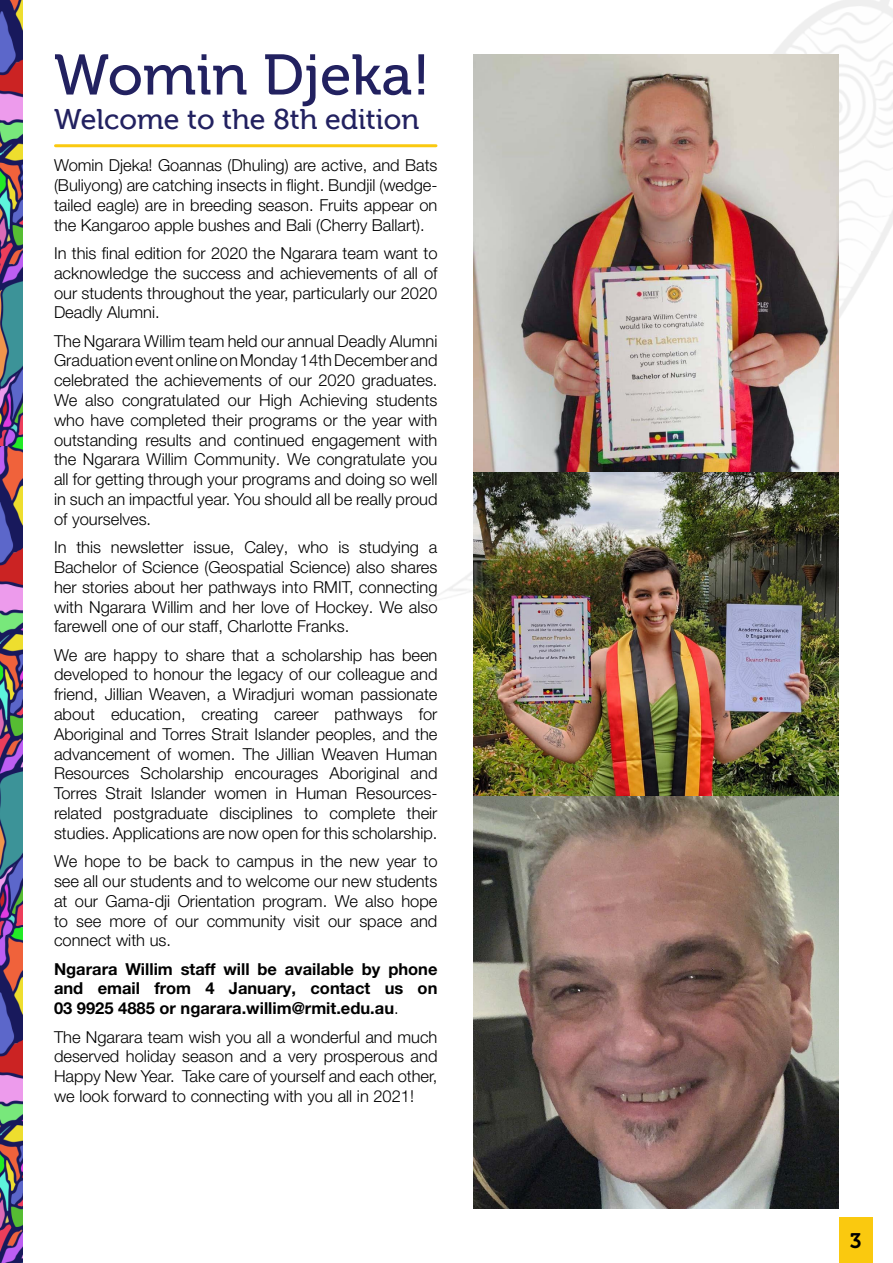
<style>
.page{position:relative;width:893px;height:1263px;background:#fff}
.page>*{position:absolute;margin:0;border:0;box-sizing:border-box;transform-origin:0 0}
.t1{font:57px "Museo 500";color:#222160}
.t2{font:28.5px "Museo 500";color:#222160}
.t3{font:21px "Museo 700";color:#000}
.t4{font:300 16.5px/19.8px "Helvetica Neue LT Pro";color:#000;text-align:justify}
.t5{font:700 16.5px/19.8px "Helvetica Neue LT Pro";color:#000;text-align:justify}
.s1{font-weight:300}
</style>
<div class="page">
<img style="left:380px;top:0;width:513px;height:602px">
<hr style="left:56px;top:144px;width:380px;height:3px;background:#fac90f">
<img style="left:473px;top:795px;width:366px;height:414px">
<img style="left:473px;top:54px;width:366px;height:741px">
<img style="left:0;top:446px;width:23px;height:817px">
<img style="left:0;top:0;width:23px;height:446px">
<div style="left:839px;top:1218px;width:33px;height:45px;background:#fac90f"></div>
<h1 class="t1" style="left:54px;top:44px;width:378px">Womin Djeka!</h1>
<h2 class="t2" style="left:54px;top:103px;width:367px">Welcome to the 8th edition</h2>
<p class="t4" style="left:54px;top:155px;width:385px">Womin Djeka! Goannas (Dhuling) are active, and Bats (Buliyong) are catching insects in flight. Bundjil (wedge&shy;tailed eagle) are in breeding season. Fruits appear on the Kangaroo apple bushes and Bali (Cherry Ballart).</p>
<p class="t4" style="left:54px;top:243px;width:385px">In this final edition for 2020 the Ngarara team want to acknowledge the success and achievements of all of our students throughout the year, particularly our 2020<br>Deadly Alumni.</p>
<p class="t4" style="left:54px;top:330px;width:385px">The Ngarara Willim team held our annual Deadly Alumni Graduation event online on Monday 14th December and celebrated the achievements of our 2020 graduates.<br>We also congratulated our High Achieving students who have completed their programs or the year with outstanding results and continued engagement with the Ngarara Willim Community. We congratulate you all for getting through your programs and doing so well in such an impactful year. You should all be really proud of yourselves.</p>
<p class="t4" style="left:54px;top:537px;width:385px">In this newsletter issue, Caley, who is studying a Bachelor of Science (Geospatial Science) also shares her stories about her pathways into RMIT, connecting with Ngarara Willim and her love of Hockey. We also farewell one of our staff, Charlotte Franks.</p>
<p class="t4" style="left:54px;top:644px;width:385px">We are happy to share that a scholarship has been developed to honour the legacy of our colleague and friend, Jillian Weaven, a Wiradjuri woman passionate about education, creating career pathways for Aboriginal and Torres Strait Islander peoples, and the advancement of women. The Jillian Weaven Human Resources Scholarship encourages Aboriginal and Torres Strait Islander women in Human Resources&shy;related postgraduate disciplines to complete their studies. Applications are now open for this scholarship.</p>
<p class="t4" style="left:54px;top:851px;width:385px">We hope to be back to campus in the new year to see all our students and to welcome our new students at our Gama-dji Orientation program. We also hope to see more of our community visit our space and connect with us.</p>
<p class="t5" style="left:54px;top:958px;width:385px">Ngarara Willim staff will be available by phone and email from 4 January, contact us on 03 9925 4885 or ngarara.willim@rmit.edu.au<span class="s1">.</span></p>
<p class="t4" style="left:54px;top:1026px;width:385px">The Ngarara team wish you all a wonderful and much deserved holiday season and a very prosperous and Happy New Year. Take care of yourself and each other, we look forward to connecting with you all in 2021!</p>
<p class="t3" style="left:850px;top:1229px;width:13px">3</p>
</div>
